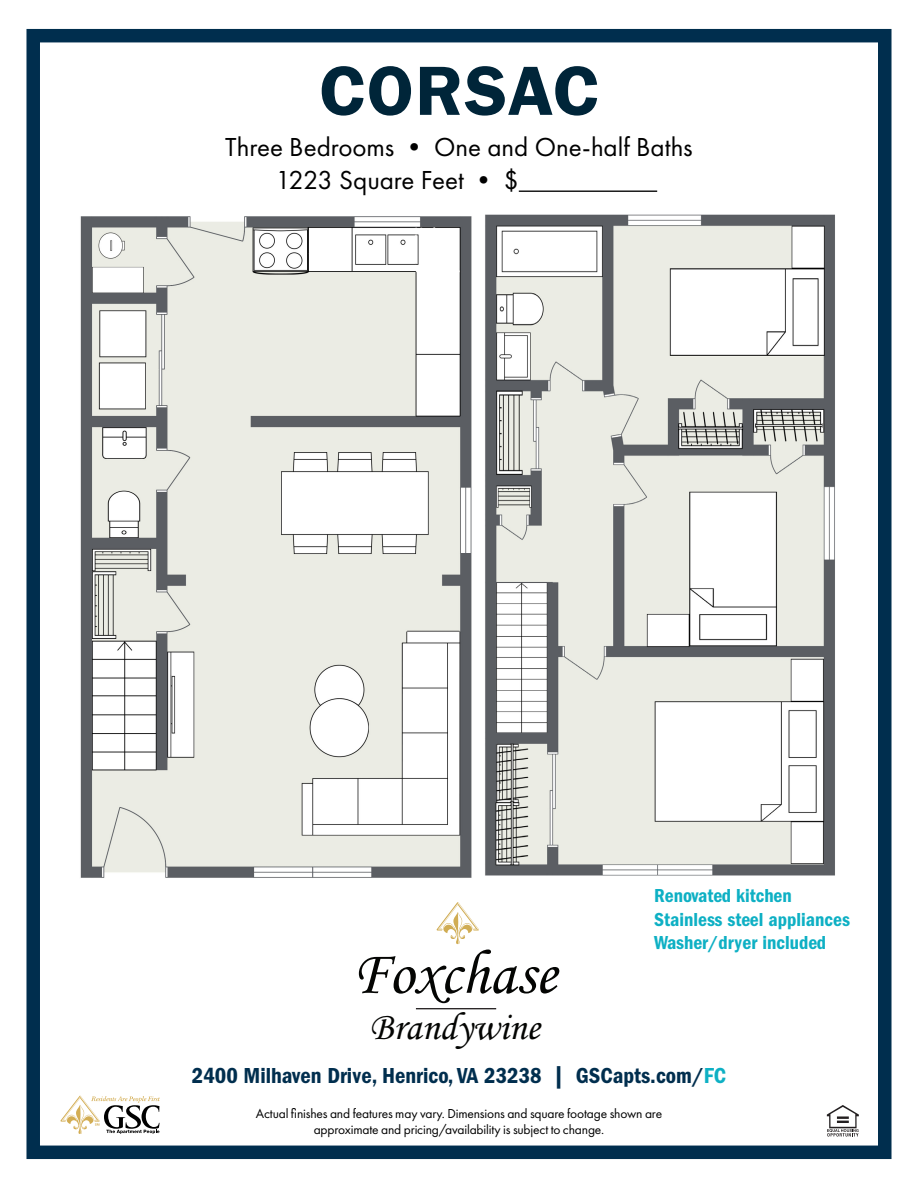
<style>
.page{position:relative;width:918px;height:1188px;background:#fff}
.page>*{position:absolute;margin:0;border:0;box-sizing:border-box;transform-origin:0 0}
.t1{font:600 72px "Franklin Gothic";letter-spacing:.02em;color:#002539}
.t2{font:62.85px "Monotype Corsiva";color:#040503}
.t3{font:39.3px "Monotype Corsiva";color:#040503}
.t4{font:27px "Futura PT";color:#000}
.t5{font:22.5px "Franklin Gothic LT Pro Cn Dm";color:#002e4e}
.t6{font:19.5px "Franklin Gothic LT Pro Cn Dm";color:#0eb0c4}
.t7{font:13.5px "Futura PT";letter-spacing:-.015em;color:#000}
.s1{color:#0eb0c4}
</style>
<div class="page">
<div style="left:26px;top:29px;width:866px;height:1130px;border:14px solid #002e4e"></div>
<hr style="left:519px;top:191px;width:138px;height:1px;background:#000">
<svg style="left:60px;top:1096px;width:100px;height:38px"></svg>
<svg style="left:827px;top:1105px;width:32px;height:32px"></svg>
<svg style="left:437px;top:902px;width:42px;height:42px"></svg>
<hr style="left:416px;top:1008px;width:80px;height:1px;background:#211d1e">
<img style="left:80px;top:216px;width:392px;height:662px">
<img style="left:485px;top:214px;width:350px;height:662px">
<p class="t1" style="left:319px;top:46px;width:281px">CORSAC</p>
<p class="t4" style="left:225px;top:131px;width:469px">Three Bedrooms • One and One-half Baths</p>
<p class="t4" style="left:276px;top:164px;width:245px">1223 Square Feet • $</p>
<p class="t2" style="left:352px;top:935px;width:206px">Foxchase</p>
<p class="t3" style="left:370px;top:1003px;width:172px">Brandywine</p>
<p class="t6" style="left:654px;top:885px;width:139px">Renovated kitchen</p>
<p class="t6" style="left:654px;top:908px;width:197px">Stainless steel appliances</p>
<p class="t6" style="left:654px;top:932px;width:173px">Washer/dryer included</p>
<p class="t5" style="left:192px;top:1063px;width:536px">2400 Milhaven Drive, Henrico, VA 23238 | GSCapts.com/<span class="s1">FC</span></p>
<p class="t7" style="left:256px;top:1105px;width:408px">Actual finishes and features may vary. Dimensions and square footage shown are</p>
<p class="t7" style="left:314px;top:1121px;width:292px">approximate and pricing/availability is subject to change.</p>
</div>
